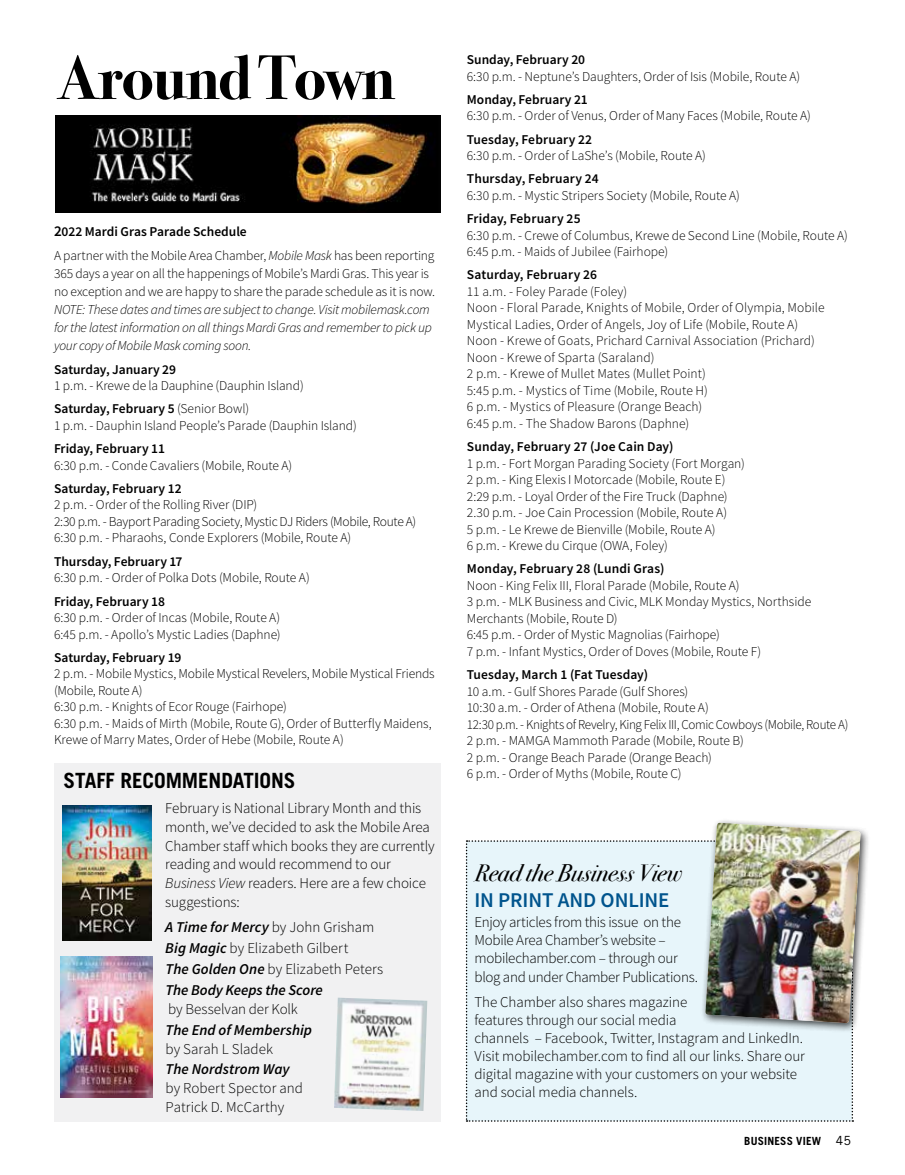
<style>
.page{position:relative;width:905px;height:1175px;background:#fff}
.page>*{position:absolute;margin:0;border:0;box-sizing:border-box;transform-origin:0 0}
.t1{font:700 63px "Bodoni Svty Two ITCTT";letter-spacing:-.02em;color:#000}
.t2{font:italic 24px "Bodoni Svty Two ITCTT";letter-spacing:-.005em;color:#000}
.t3{font:700 21px "Trade Gothic";letter-spacing:-.005em;color:#000}
.t4{font:600 21px "Source Sans Pro";letter-spacing:-.005em;color:#00548d}
.t5{font:300 15px/18.8px "Source Sans Pro";letter-spacing:-.005em;color:#000}
.t6{font:italic 600 15px/20.9px "Source Sans Pro";letter-spacing:.005em;color:#000}
.t7{font:300 13.5px/16.5px "Source Sans Pro";letter-spacing:-.005em;color:#000}
.t8{font:600 13.5px "Source Sans Pro";letter-spacing:.005em;color:#000}
.t9{font:italic 300 13.5px/18px "Source Sans Pro";letter-spacing:-.02em;color:#000}
.t10{font:700 11.25px "Trade Gothic";letter-spacing:.015em;color:#000}
.s1{font-weight:600;font-size:15px}
.s2{font-weight:600}
.s3{font-style:italic}
.s4{font-weight:300;font-style:normal}
.s5{font-family:"Trade Gothic Rgl";font-weight:400;font-size:13.5px}
</style>
<div class="page">
<div style="left:54px;top:763px;width:387px;height:358px;background:#f1f1f2"></div>
<img style="left:55px;top:116px;width:385px;height:96px">
<img style="left:60px;top:957px;width:92px;height:140px">
<img style="left:62px;top:805px;width:89px;height:135px">
<img style="left:334px;top:997px;width:93px;height:114px">
<div style="left:700px;top:817px;width:170px;height:216px;background:#000;opacity:.75"></div>
<svg style="left:466px;top:822px;width:394px;height:299px"></svg>
<img style="left:705px;top:822px;width:155px;height:201px">
<h1 class="t1" style="left:56px;top:26px;width:340px">Around Town</h1>
<p class="t7" style="left:54px;top:219px;width:382px;line-height:24.8px"><span class="s1">2</span><span class="s2">022 Mardi Gras Parade Schedule<br></span>A partner with the Mobile Area Chamber, <span class="s3">Mobile Mask</span> has been reporting</p>
<p class="t7" style="left:54px;top:265px;width:382px;line-height:18px">365 days a year on all the happenings of Mobile’s Mardi Gras. This year is no exception and we are happy to share the parade schedule as it is now.</p>
<p class="t9" style="left:54px;top:301px;width:379px">NOTE: These dates and times are subject to change. Visit mobilemask.com for the latest information on all things Mardi Gras and remember to pick up your copy of Mobile Mask coming soon.</p>
<p class="t8" style="left:54px;top:360px;width:124px">Saturday, January 29</p>
<p class="t7" style="left:54px;top:374px;width:251px;line-height:23.2px">1 p.m. - Krewe de la Dauphine (Dauphin Island)<br><span class="s2">Saturday, February 5</span> (Senior Bowl)</p>
<p class="t7" style="left:54px;top:417px;width:304px">1 p.m. - Dauphin Island People’s Parade (Dauphin Island)</p>
<p class="t8" style="left:54px;top:440px;width:112px">Friday, February 11</p>
<p class="t7" style="left:54px;top:457px;width:240px">6:30 p.m. - Conde Cavaliers (Mobile, Route A)</p>
<p class="t8" style="left:54px;top:479px;width:129px">Saturday, February 12</p>
<p class="t7" style="left:54px;top:497px;width:364px">2 p.m. - Order of the Rolling River (DIP)<br>2:30 p.m. - Bayport Parading Society, Mystic DJ Riders (Mobile, Route A)<br>6:30 p.m. - Pharaohs, Conde Explorers (Mobile, Route A)</p>
<p class="t8" style="left:54px;top:552px;width:130px">Thursday, February 17</p>
<p class="t7" style="left:54px;top:569px;width:257px">6:30 p.m. - Order of Polka Dots (Mobile, Route A)</p>
<p class="t8" style="left:54px;top:592px;width:113px">Friday, February 18</p>
<p class="t7" style="left:54px;top:609px;width:228px">6:30 p.m. - Order of Incas (Mobile, Route A)<br>6:45 p.m. - Apollo’s Mystic Ladies (Daphne)</p>
<p class="t8" style="left:54px;top:648px;width:129px">Saturday, February 19</p>
<p class="t7" style="left:54px;top:665px;width:382px">2 p.m. - Mobile Mystics, Mobile Mystical Revelers, Mobile Mystical Friends (Mobile, Route A)<br>6:30 p.m. - Knights of Ecor Rouge (Fairhope)<br>6:30 p.m. - Maids of Mirth (Mobile, Route G), Order of Butterfly Maidens, Krewe of Marry Mates, Order of Hebe (Mobile, Route A)</p>
<h3 class="t3" style="left:64px;top:767px;width:233px">STAFF RECOMMENDATIONS</h3>
<p class="t5" style="left:165px;top:798px;width:271px">February is National Library Month and this month, we’ve decided to ask the Mobile Area Chamber staff which books they are currently reading and would recommend to our <span class="s3">Business View</span> readers. Here are a few choice suggestions:</p>
<p class="t6" style="left:165px;top:916px;width:219px">A Time for Mercy <span class="s4">by John Grisham<br></span>Big Magic <span class="s4">by Elizabeth Gilbert<br></span>The Golden One <span class="s4">by Elizabeth Peters<br></span>The Body Keeps the Score</p>
<p class="t5" style="left:168px;top:999px;width:131px">by Besselvan der Kolk</p>
<p class="t6" style="left:165px;top:1019px;width:148px">The End of Membership</p>
<p class="t5" style="left:165px;top:1039px;width:109px">by Sarah L Sladek</p>
<p class="t6" style="left:165px;top:1058px;width:126px">The Nordstrom Way</p>
<p class="t5" style="left:165px;top:1078px;width:139px">by Robert Spector and<br>Patrick D. McCarthy</p>
<p class="t8" style="left:467px;top:51px;width:120px">Sunday, February 20</p>
<p class="t7" style="left:467px;top:68px;width:335px">6:30 p.m. - Neptune’s Daughters, Order of Isis (Mobile, Route A)</p>
<p class="t8" style="left:467px;top:90px;width:122px">Monday, February 21</p>
<p class="t7" style="left:467px;top:108px;width:346px">6:30 p.m. - Order of Venus, Order of Many Faces (Mobile, Route A)</p>
<p class="t8" style="left:467px;top:130px;width:127px">Tuesday, February 22</p>
<p class="t7" style="left:467px;top:147px;width:241px">6:30 p.m. - Order of LaShe’s (Mobile, Route A)</p>
<p class="t8" style="left:467px;top:170px;width:133px">Thursday, February 24</p>
<p class="t7" style="left:467px;top:187px;width:275px">6:30 p.m. - Mystic Stripers Society (Mobile, Route A)</p>
<p class="t8" style="left:467px;top:210px;width:115px">Friday, February 25</p>
<p class="t7" style="left:467px;top:227px;width:382px">6:30 p.m. - Crewe of Columbus, Krewe de Second Line (Mobile, Route A)<br>6:45 p.m. - Maids of Jubilee (Fairhope)</p>
<p class="t8" style="left:467px;top:266px;width:132px">Saturday, February 26</p>
<p class="t7" style="left:467px;top:283px;width:359px">11 a.m. - Foley Parade (Foley)<br>Noon - Floral Parade, Knights of Mobile, Order of Olympia, Mobile Mystical Ladies, Order of Angels, Joy of Life (Mobile, Route A)<br>Noon - Krewe of Goats, Prichard Carnival Association (Prichard)<br>Noon - Krewe of Sparta (Saraland)<br>2 p.m. - Krewe of Mullet Mates (Mullet Point)<br>5:45 p.m. - Mystics of Time (Mobile, Route H)<br>6 p.m. - Mystics of Pleasure (Orange Beach)<br>6:45 p.m. - The Shadow Barons (Daphne)</p>
<p class="t8" style="left:467px;top:438px;width:208px">Sunday, February 27 (Joe Cain Day)</p>
<p class="t7" style="left:467px;top:455px;width:279px">1 p.m. - Fort Morgan Parading Society (Fort Morgan)<br>2 p.m. - King Elexis I Motorcade (Mobile, Route E)<br>2:29 p.m. - Loyal Order of the Fire Truck (Daphne)<br>2.30 p.m. - Joe Cain Procession (Mobile, Route A)<br>5 p.m. - Le Krewe de Bienville (Mobile, Route A)<br>6 p.m. - Krewe du Cirque (OWA, Foley)</p>
<p class="t8" style="left:467px;top:560px;width:199px">Monday, February 28 (Lundi Gras)</p>
<p class="t7" style="left:467px;top:577px;width:346px">Noon - King Felix III, Floral Parade (Mobile, Route A)<br>3 p.m. - MLK Business and Civic, MLK Monday Mystics, Northside Merchants (Mobile, Route D)<br>6:45 p.m. - Order of Mystic Magnolias (Fairhope)<br>7 p.m. - Infant Mystics, Order of Doves (Mobile, Route F)</p>
<p class="t8" style="left:467px;top:666px;width:183px">Tuesday, March 1 (Fat Tuesday)</p>
<p class="t7" style="left:467px;top:683px;width:383px">10 a.m. - Gulf Shores Parade (Gulf Shores)<br>10:30 a.m. - Order of Athena (Mobile, Route A)<br>12:30 p.m. - Knights of Revelry, King Felix III, Comic Cowboys (Mobile, Route A)<br>2 p.m. - MAMGA Mammoth Parade (Mobile, Route B)<br>2 p.m. - Orange Beach Parade (Orange Beach)<br>6 p.m. - Order of Myths (Mobile, Route C)</p>
<h2 class="t2" style="left:474px;top:852px;width:209px">Read the Business View</h2>
<h3 class="t4" style="left:474px;top:885px;width:197px">IN PRINT AND ONLINE</h3>
<p class="t5" style="left:474px;top:913px;width:225px;line-height:18.3px">Enjoy articles from this issue on the Mobile Area Chamber’s website – mobilechamber.com – through our blog and under Chamber Publications.</p>
<p class="t5" style="left:474px;top:993px;width:332px;line-height:18px">The Chamber also shares magazine<br>features through our social media<br>channels – Facebook, Twitter, Instagram and LinkedIn.<br>Visit mobilechamber.com to find all our links. Share our digital magazine with your customers on your website and social media channels.</p>
<p class="t10" style="left:744px;top:1134px;width:108px">BUSINESS VIEW <span class="s5">45</span></p>
</div>
